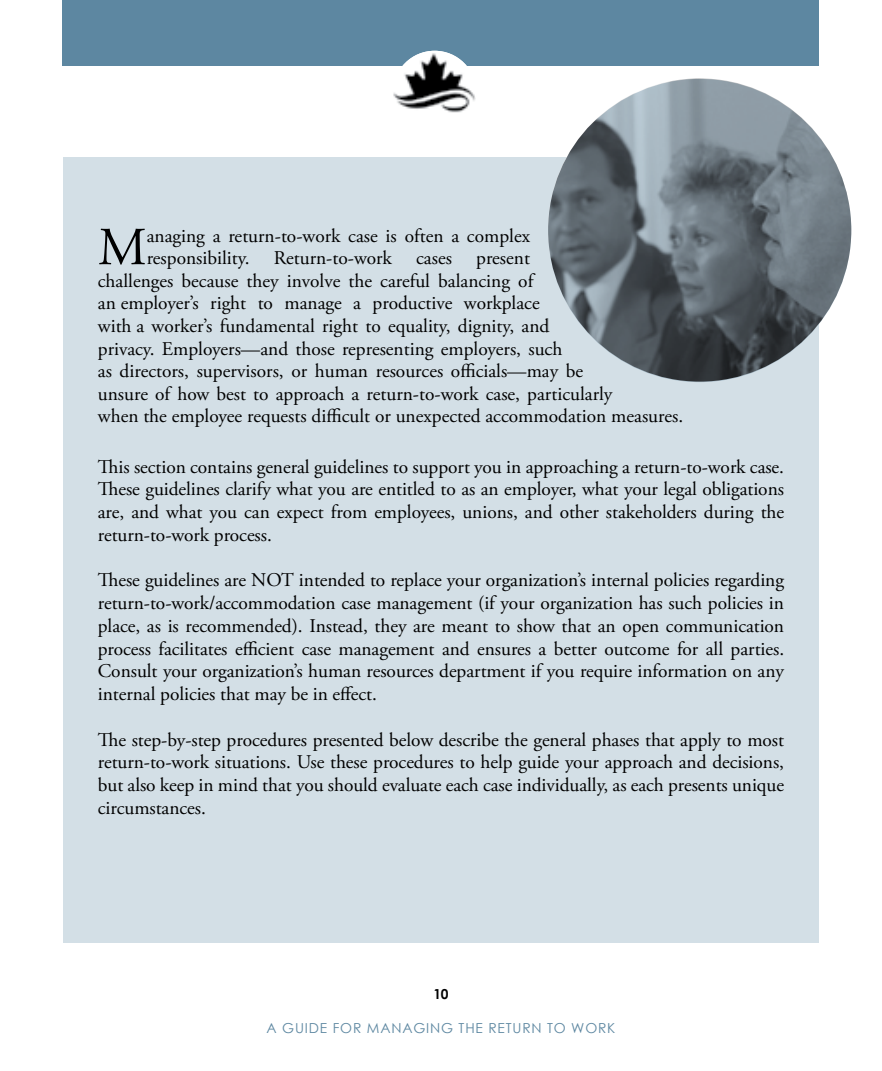
<style>
.page{position:relative;width:882px;height:1071px;background:#fff}
.page>*{position:absolute;margin:0;border:0;box-sizing:border-box;transform-origin:0 0}
.t1{font:53.55px "Adobe Garamond Pro";color:#000}
.t2{font:19.43px/22.8px "Adobe Garamond Pro";color:#000;text-align:justify}
.t3{font:13.83px "Century Gothic";letter-spacing:.06em;color:#5d87a1}
.t4{font:700 13.83px "Century Gothic";color:#000}
</style>
<div class="page">
<div style="left:63px;top:0;width:756px;height:66px;background:#5d87a1"></div>
<img style="left:393px;top:51px;width:83px;height:62px">
<div style="left:63px;top:158px;width:755px;height:785px;background:#d3dfe6"></div>
<svg style="left:548px;top:79px;width:303px;height:303px;background:#677178"></svg>
<h1 class="t1" style="left:98px;top:215px;width:50px">M</h1>
<p class="t2" style="left:147px;top:225px;width:385px">anaging a return-to-work case is often a complex responsibility.</p>
<p class="t2" style="left:274px;top:247px;width:120px">Return-to-work</p>
<p class="t2" style="left:416px;top:247px;width:37px">cases</p>
<p class="t2" style="left:98px;top:247px;width:587px;text-align:left;text-indent:378px">present<br>challenges because they involve the careful balancing of<br>an employer’s right to manage a productive workplace<br>with a worker’s fundamental right to equality, dignity, and<br>privacy. Employers—and those representing employers, such<br>as directors, supervisors, or human resources officials—may be<br>unsure of how best to approach a return-to-work case, particularly<br>when the employee requests difficult or unexpected accommodation measures.</p>
<p class="t2" style="left:98px;top:456px;width:688px">This section contains general guidelines to support you in approaching a return-to-work case.<br>These guidelines clarify what you are entitled to as an employer, what your legal obligations are, and what you can expect from employees, unions, and other stakeholders during the return-to-work process.</p>
<p class="t2" style="left:98px;top:569px;width:688px">These guidelines are NOT intended to replace your organization’s internal policies regarding return-to-work/accommodation case management (if your organization has such policies in place, as is recommended). Instead, they are meant to show that an open communication process facilitates efficient case management and ensures a better outcome for all parties.<br>Consult your organization’s human resources department if you require information on any internal policies that may be in effect.</p>
<p class="t2" style="left:98px;top:729px;width:688px">The step-by-step procedures presented below describe the general phases that apply to most return-to-work situations. Use these procedures to help guide your approach and decisions, but also keep in mind that you should evaluate each case individually, as each presents unique circumstances.</p>
<p class="t4" style="left:433px;top:985px;width:17px">1 0</p>
<p class="t3" style="left:267px;top:1020px;width:350px">A GUIDE FOR MANAGING THE RETURN TO WORK</p>
</div>
